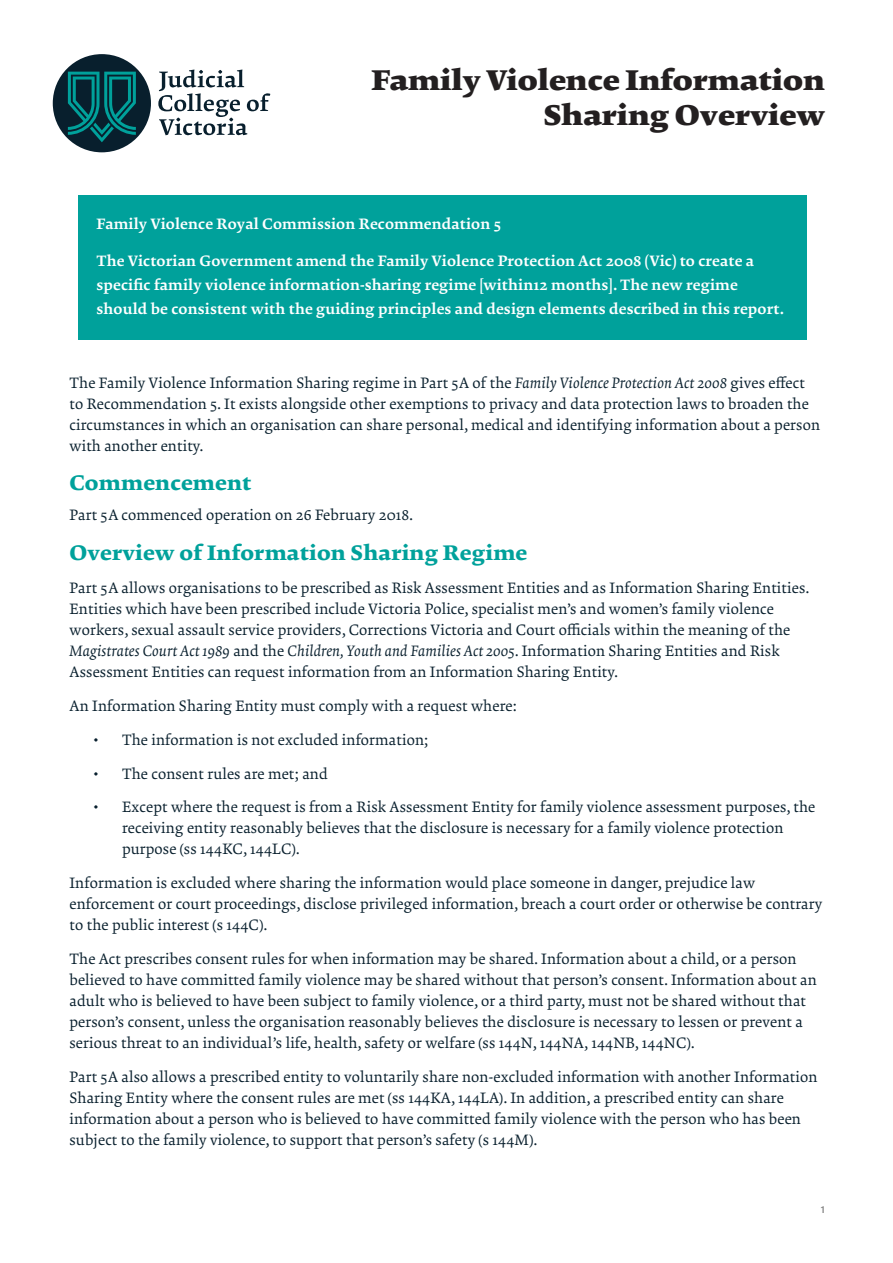
<style>
.page{position:relative;width:893px;height:1263px;background:#fff}
.page>*{position:absolute;margin:0;border:0;box-sizing:border-box;transform-origin:0 0}
.t1{font:900 28.5px/34.2px "Krete";color:#231f20;text-align:right}
.t2{font:700 21px "Krete";letter-spacing:.01em;color:#00a19b}
.t3{font:15px/21px "Krete";letter-spacing:.01em;color:#081f2d}
.t4{font:500 15px/24px "Krete";letter-spacing:.01em;color:#fff}
.t5{font:13.5px "Prenton RP Pro";color:#808080}
.s1{font-style:italic}
</style>
<div class="page">
<div style="left:53px;top:54px;width:98px;height:98px;background:#081f2d;border-radius:50%"></div>
<svg style="left:68px;top:72px;width:68px;height:70px"></svg>
<svg style="left:158px;top:70px;width:112px;height:65px"></svg>
<div style="left:78px;top:196px;width:728px;height:144px;background:#00a19b"></div>
<h1 class="t1" style="left:372px;top:63px;width:455px">Family Violence Information<br>Sharing Overview</h1>
<p class="t4" style="left:97px;top:212px;width:406px">Family Violence Royal Commission Recommendation 5</p>
<p class="t4" style="left:97px;top:248px;width:689px">The Victorian Government amend the Family Violence Protection Act 2008 (Vic) to create a specific family violence information-sharing regime [within12 months]. The new regime should be consistent with the guiding principles and design elements described in this report.</p>
<p class="t3" style="left:70px;top:372px;width:752px">The Family Violence Information Sharing regime in Part 5A of the <span class="s1">Family Violence Protection Act 2008</span> gives effect to Recommendation 5. It exists alongside other exemptions to privacy and data protection laws to broaden the circumstances in which an organisation can share personal, medical and identifying information about a person with another entity.</p>
<h2 class="t2" style="left:70px;top:469px;width:183px">Commencement</h2>
<p class="t3" style="left:70px;top:504px;width:345px">Part 5A commenced operation on 26 February 2018.</p>
<h2 class="t2" style="left:70px;top:539px;width:459px">Overview of Information Sharing Regime</h2>
<p class="t3" style="left:70px;top:578px;width:742px">Part 5A allows organisations to be prescribed as Risk Assessment Entities and as Information Sharing Entities.<br>Entities which have been prescribed include Victoria Police, specialist men’s and women’s family violence workers, sexual assault service providers, Corrections Victoria and Court officials within the meaning of the <span class="s1">Magistrates Court Act 1989</span> and the <span class="s1">Children, Youth and Families Act 2005</span>. Information Sharing Entities and Risk Assessment Entities can request information from an Information Sharing Entity.</p>
<p class="t3" style="left:70px;top:695px;width:449px">An Information Sharing Entity must comply with a request where:</p>
<p class="t3" style="left:94px;top:729px;width:336px">• The information is not excluded information;</p>
<p class="t3" style="left:94px;top:763px;width:236px">• The consent rules are met; and</p>
<p class="t3" style="left:122px;top:797px;width:695px;text-indent:-28px">• Except where the request is from a Risk Assessment Entity for family violence assessment purposes, the receiving entity reasonably believes that the disclosure is necessary for a family violence protection purpose (ss 144KC, 144LC).</p>
<p class="t3" style="left:70px;top:872px;width:754px">Information is excluded where sharing the information would place someone in danger, prejudice law enforcement or court proceedings, disclose privileged information, breach a court order or otherwise be contrary to the public interest (s 144C).</p>
<p class="t3" style="left:70px;top:948px;width:749px">The Act prescribes consent rules for when information may be shared. Information about a child, or a person believed to have committed family violence may be shared without that person’s consent. Information about an adult who is believed to have been subject to family violence, or a third party, must not be shared without that person’s consent, unless the organisation reasonably believes the disclosure is necessary to lessen or prevent a serious threat to an individual’s life, health, safety or welfare (ss 144N, 144NA, 144NB, 144NC).</p>
<p class="t3" style="left:70px;top:1066px;width:749px">Part 5A also allows a prescribed entity to voluntarily share non-excluded information with another Information Sharing Entity where the consent rules are met (ss 144KA, 144LA). In addition, a prescribed entity can share information about a person who is believed to have committed family violence with the person who has been subject to the family violence, to support that person’s safety (s 144M).</p>
<p class="t5" style="left:821px;top:1199px;width:6px">1</p>
</div>
